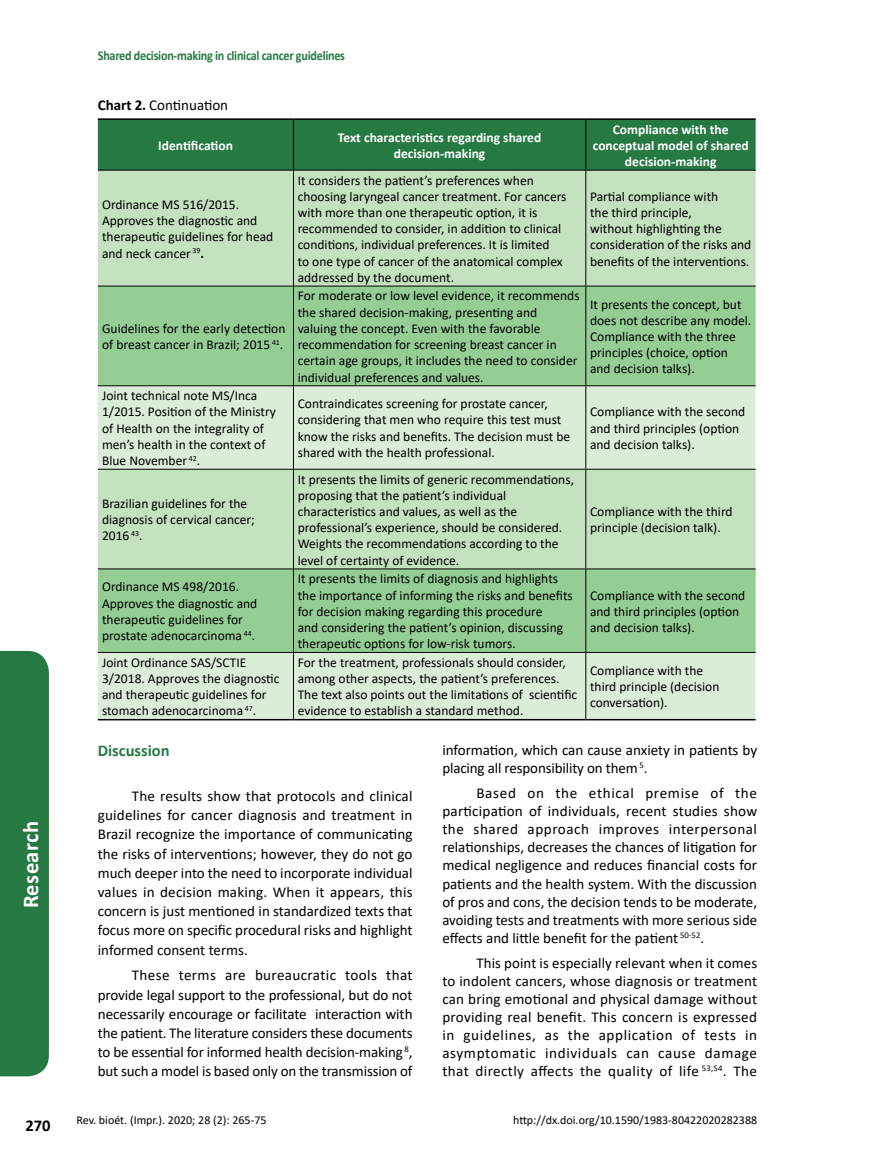
<style>
.page{position:relative;width:872px;height:1170px;background:#fff}
.page>*{position:absolute;margin:0;border:0;box-sizing:border-box;transform-origin:0 0}
.t1{font:700 22.5px "Calibri";letter-spacing:.02em;color:#fff}
.t2{font:700 16.5px "Calibri";color:#267942}
.t3{font:700 16.5px "Calibri";color:#000}
.t4{font:15px/18.1px "Calibri";letter-spacing:-.005em;color:#000;text-align:justify}
.t5{font:13.5px/16.2px "Calibri";color:#000}
.t6{font:700 13.5px/16.2px "Calibri";color:#fff;text-align:center}
.t7{font:700 13.5px "Calibri";letter-spacing:-.02em;color:#267942;scale:.9 1}
.t8{font:12px "Calibri";color:#000}
.s1{font-weight:700}
</style>
<div class="page">
<div style="left:98px;top:120px;width:657px;height:50px;background:#267942"></div>
<div style="left:98px;top:171px;width:657px;height:115px;background:#c4e2bf"></div>
<div style="left:98px;top:287px;width:657px;height:98px;background:#94ce95"></div>
<svg style="left:98px;top:386px;width:657px;height:333px"></svg>
<hr style="left:293px;top:120px;width:1px;height:50px;background:#000">
<hr style="left:585px;top:120px;width:1px;height:50px;background:#000">
<hr style="left:98px;top:170px;width:195px;height:1px;background:#000">
<hr style="left:293px;top:170px;width:293px;height:1px;background:#000">
<hr style="left:586px;top:170px;width:169px;height:1px;background:#000">
<hr style="left:293px;top:170px;width:1px;height:116px;background:#000">
<hr style="left:585px;top:170px;width:1px;height:116px;background:#000">
<hr style="left:98px;top:286px;width:195px;height:1px;background:#000">
<hr style="left:293px;top:286px;width:293px;height:1px;background:#000">
<hr style="left:293px;top:286px;width:1px;height:99px;background:#000">
<hr style="left:586px;top:286px;width:169px;height:1px;background:#000">
<hr style="left:585px;top:286px;width:1px;height:99px;background:#000">
<hr style="left:98px;top:385px;width:195px;height:1px;background:#000">
<hr style="left:293px;top:385px;width:293px;height:1px;background:#000">
<hr style="left:293px;top:386px;width:1px;height:83px;background:#000">
<hr style="left:586px;top:385px;width:169px;height:1px;background:#000">
<hr style="left:585px;top:386px;width:1px;height:83px;background:#000">
<hr style="left:98px;top:469px;width:195px;height:1px;background:#000">
<hr style="left:293px;top:469px;width:293px;height:1px;background:#000">
<hr style="left:293px;top:469px;width:1px;height:99px;background:#000">
<hr style="left:586px;top:469px;width:169px;height:1px;background:#000">
<hr style="left:585px;top:469px;width:1px;height:99px;background:#000">
<hr style="left:98px;top:568px;width:195px;height:1px;background:#000">
<hr style="left:293px;top:568px;width:293px;height:1px;background:#000">
<hr style="left:293px;top:569px;width:1px;height:83px;background:#000">
<hr style="left:586px;top:568px;width:169px;height:1px;background:#000">
<hr style="left:585px;top:569px;width:1px;height:83px;background:#000">
<hr style="left:98px;top:652px;width:195px;height:1px;background:#000">
<hr style="left:293px;top:652px;width:293px;height:1px;background:#000">
<hr style="left:293px;top:652px;width:1px;height:67px;background:#000">
<hr style="left:586px;top:652px;width:169px;height:1px;background:#000">
<hr style="left:585px;top:652px;width:1px;height:67px;background:#000">
<hr style="left:98px;top:118px;width:195px;height:2px;background:#000">
<hr style="left:293px;top:118px;width:293px;height:2px;background:#000">
<hr style="left:586px;top:118px;width:169px;height:2px;background:#000">
<hr style="left:98px;top:719px;width:195px;height:1px;background:#000">
<hr style="left:293px;top:719px;width:293px;height:1px;background:#000">
<hr style="left:586px;top:719px;width:169px;height:1px;background:#000">
<div style="left:0;top:651px;width:49px;height:425px;background:#267942"></div>
<p class="t7" style="left:98px;top:46px;width:276px">Shared decision-making in clinical cancer guidelines</p>
<p class="t4" style="left:98px;top:95px;width:132px"><span class="s1">Chart 2.</span> Continuation</p>
<p class="t6" style="left:158px;top:137px;width:76px">Identification</p>
<p class="t6" style="left:338px;top:129px;width:205px">Text characteristics regarding shared decision-making</p>
<p class="t6" style="left:593px;top:121px;width:157px">Compliance with the conceptual model of shared decision-making</p>
<p class="t5" style="left:102px;top:196px;width:173px">Ordinance MS 516/2015.<br>Approves the diagnostic and therapeutic guidelines for head and neck cancer <sup>39</sup><span class="s1">.</span></p>
<p class="t5" style="left:298px;top:172px;width:270px">It considers the patient’s preferences when choosing laryngeal cancer treatment. For cancers with more than one therapeutic option, it is recommended to consider, in addition to clinical conditions, individual preferences. It is limited<br>to one type of cancer of the anatomical complex addressed by the document.</p>
<p class="t5" style="left:590px;top:188px;width:163px">Partial compliance with<br>the third principle,<br>without highlighting the consideration of the risks and benefits of the interventions.</p>
<p class="t5" style="left:102px;top:320px;width:185px">Guidelines for the early detection of breast cancer in Brazil; 2015 <sup>41</sup>.</p>
<p class="t5" style="left:298px;top:287px;width:283px">For moderate or low level evidence, it recommends the shared decision-making, presenting and valuing the concept. Even with the favorable recommendation for screening breast cancer in certain age groups, it includes the need to consider individual preferences and values.</p>
<p class="t5" style="left:590px;top:295px;width:163px">It presents the concept, but does not describe any model.<br>Compliance with the three principles (choice, option and decision talks).</p>
<p class="t5" style="left:102px;top:387px;width:175px">Joint technical note MS/Inca<br>1/2015. Position of the Ministry of Health on the integrality of men’s health in the context of<br>Blue November <sup>42</sup>.</p>
<p class="t5" style="left:298px;top:395px;width:274px">Contraindicates screening for prostate cancer, considering that men who require this test must know the risks and benefits. The decision must be shared with the health professional.</p>
<p class="t5" style="left:590px;top:403px;width:157px">Compliance with the second and third principles (option and decision talks).</p>
<p class="t5" style="left:102px;top:495px;width:154px">Brazilian guidelines for the diagnosis of cervical cancer;<br>2016 <sup>43</sup>.</p>
<p class="t5" style="left:298px;top:470px;width:278px">It presents the limits of generic recommendations, proposing that the patient’s individual characteristics and values, as well as the professional’s experience, should be considered.<br>Weights the recommendations according to the level of certainty of evidence.</p>
<p class="t5" style="left:590px;top:503px;width:144px">Compliance with the third principle (decision talk).</p>
<p class="t5" style="left:102px;top:578px;width:157px">Ordinance MS 498/2016.<br>Approves the diagnostic and therapeutic guidelines for prostate adenocarcinoma <sup>44</sup>.</p>
<p class="t5" style="left:298px;top:570px;width:276px">It presents the limits of diagnosis and highlights the importance of informing the risks and benefits for decision making regarding this procedure<br>and considering the patient’s opinion, discussing therapeutic options for low-risk tumors.</p>
<p class="t5" style="left:590px;top:586px;width:157px">Compliance with the second and third principles (option and decision talks).</p>
<p class="t5" style="left:102px;top:653px;width:179px">Joint Ordinance SAS/SCTIE<br>3/2018. Approves the diagnostic and therapeutic guidelines for stomach adenocarcinoma <sup>47</sup>.</p>
<p class="t5" style="left:298px;top:653px;width:281px">For the treatment, professionals should consider, among other aspects, the patient’s preferences.<br>The text also points out the limitations of scientific evidence to establish a standard method.</p>
<p class="t5" style="left:590px;top:662px;width:131px">Compliance with the third principle (decision conversation).</p>
<p class="t2" style="left:98px;top:739px;width:73px">Discussion</p>
<p class="t4" style="left:98px;top:786px;width:316px;line-height:19.2px;text-indent:34px">The results show that protocols and clinical guidelines for cancer diagnosis and treatment in Brazil recognize the importance of communicating the risks of interventions; however, they do not go much deeper into the need to incorporate individual values in decision making. When it appears, this concern is just mentioned in standardized texts that focus more on specific procedural risks and highlight informed consent terms.</p>
<p class="t4" style="left:98px;top:965px;width:316px;line-height:19.2px;text-indent:34px">These terms are bureaucratic tools that provide legal support to the professional, but do not necessarily encourage or facilitate interaction with the patient. The literature considers these documents to be essential for informed health decision-making <sup>8</sup>, but such a model is based only on the transmission of</p>
<p class="t4" style="left:442px;top:740px;width:316px">information, which can cause anxiety in patients by placing all responsibility on them <sup>5</sup>.</p>
<p class="t4" style="left:442px;top:783px;width:316px;text-indent:34px">Based on the ethical premise of the participation of individuals, recent studies show the shared approach improves interpersonal relationships, decreases the chances of litigation for medical negligence and reduces financial costs for patients and the health system. With the discussion of pros and cons, the decision tends to be moderate, avoiding tests and treatments with more serious side effects and little benefit for the patient <sup>50-52</sup>.</p>
<p class="t4" style="left:442px;top:952px;width:316px;text-indent:34px">This point is especially relevant when it comes to indolent cancers, whose diagnosis or treatment can bring emotional and physical damage without providing real benefit. This concern is expressed in guidelines, as the application of tests in asymptomatic individuals can cause damage that directly affects the quality of life <sup>53,54</sup>. The</p>
<p class="t8" style="left:513px;top:1111px;width:245px">http://dx.doi.org/10.1590/1983-80422020282388</p>
<h1 class="t1" style="left:15px;top:908px;width:89px;rotate:-90deg">Research</h1>
<p class="t3" style="left:26px;top:1113px;width:27px">270</p>
<p class="t8" style="left:77px;top:1111px;width:191px">Rev. bioét. (Impr.). 2020; 28 (2): 265-75</p>
</div>
